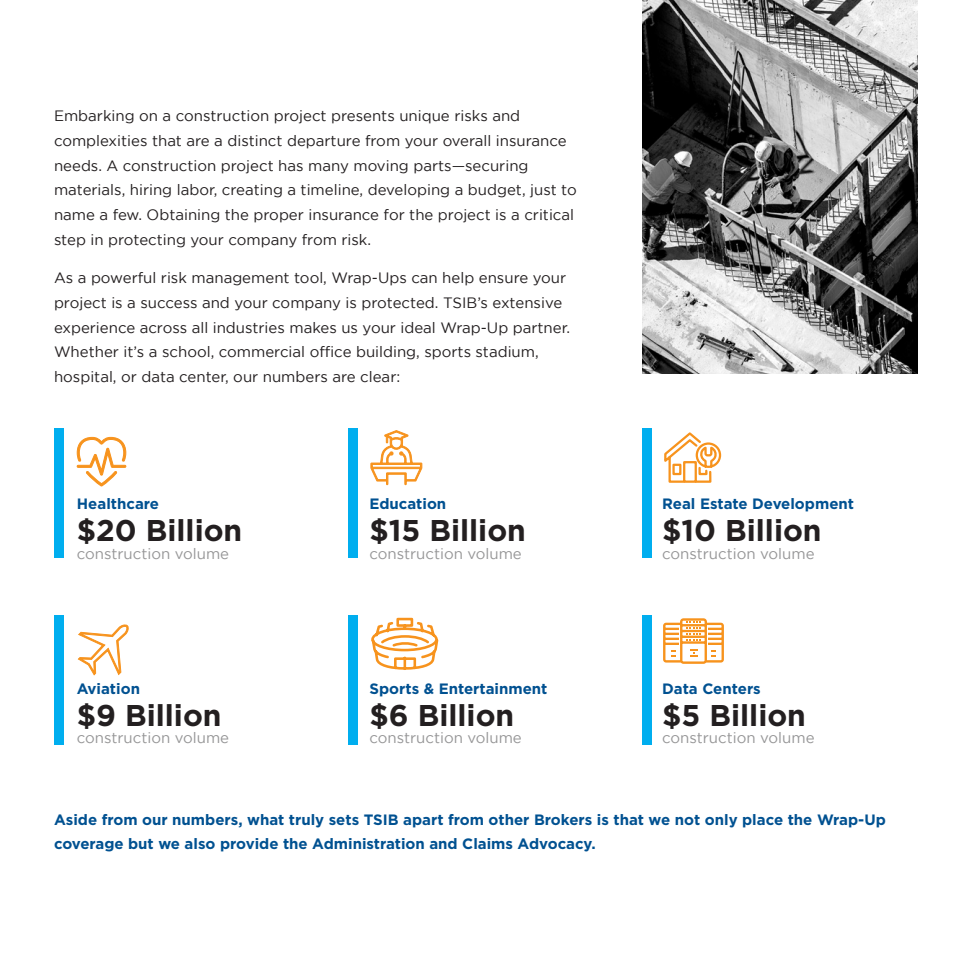
<style>
.page{position:relative;width:972px;height:972px;background:#fff}
.page>*{position:absolute;margin:0;border:0;box-sizing:border-box;transform-origin:0 0}
.t1{font:700 30px "Gotham";color:#231f20}
.t2{font:15px/24.8px "Gotham";color:#231f20}
.t3{font:700 15px/24.8px "Gotham";color:#005191}
.t4{font:15px "Gotham";color:#969697}
</style>
<div class="page">
<div style="left:54px;top:429px;width:10px;height:129px;background:#00aeef"></div>
<div style="left:54px;top:615px;width:10px;height:130px;background:#00aeef"></div>
<div style="left:348px;top:429px;width:10px;height:129px;background:#00aeef"></div>
<div style="left:348px;top:615px;width:10px;height:130px;background:#00aeef"></div>
<div style="left:643px;top:429px;width:9px;height:129px;background:#00aeef"></div>
<div style="left:643px;top:615px;width:9px;height:130px;background:#00aeef"></div>
<img style="left:643px;top:0;width:275px;height:374px">
<svg style="left:663px;top:618px;width:61px;height:46px"></svg>
<svg style="left:371px;top:617px;width:68px;height:53px"></svg>
<svg style="left:664px;top:432px;width:58px;height:51px"></svg>
<svg style="left:370px;top:430px;width:53px;height:56px"></svg>
<svg style="left:77px;top:624px;width:52px;height:52px"></svg>
<svg style="left:76px;top:436px;width:51px;height:51px"></svg>
<p class="t2" style="left:54px;top:103px;width:524px">Embarking on a construction project presents unique risks and complexities that are a distinct departure from your overall insurance needs. A construction project has many moving parts—securing materials, hiring labor, creating a timeline, developing a budget, just to name a few. Obtaining the proper insurance for the project is a critical step in protecting your company from risk.</p>
<p class="t2" style="left:54px;top:265px;width:518px">As a powerful risk management tool, Wrap-Ups can help ensure your project is a success and your company is protected. TSIB’s extensive experience across all industries makes us your ideal Wrap-Up partner.<br>Whether it’s a school, commercial office building, sports stadium, hospital, or data center, our numbers are clear:</p>
<p class="t3" style="left:77px;top:491px;width:84px">Healthcare</p>
<p class="t1" style="left:77px;top:513px;width:167px">$20 Billion</p>
<p class="t4" style="left:77px;top:545px;width:154px">construction volume</p>
<p class="t3" style="left:77px;top:676px;width:65px">Aviation</p>
<p class="t1" style="left:77px;top:698px;width:146px">$9 Billion</p>
<p class="t4" style="left:77px;top:730px;width:154px">construction volume</p>
<p class="t3" style="left:370px;top:491px;width:78px">Education</p>
<p class="t1" style="left:370px;top:513px;width:158px">$15 Billion</p>
<p class="t4" style="left:370px;top:545px;width:154px">construction volume</p>
<p class="t3" style="left:370px;top:676px;width:180px">Sports &amp; Entertainment</p>
<p class="t1" style="left:370px;top:698px;width:146px">$6 Billion</p>
<p class="t4" style="left:370px;top:730px;width:154px">construction volume</p>
<p class="t3" style="left:662px;top:491px;width:193px">Real Estate Development</p>
<p class="t1" style="left:662px;top:513px;width:161px">$10 Billion</p>
<p class="t4" style="left:662px;top:545px;width:154px">construction volume</p>
<p class="t3" style="left:662px;top:676px;width:100px">Data Centers</p>
<p class="t1" style="left:662px;top:698px;width:145px">$5 Billion</p>
<p class="t4" style="left:662px;top:730px;width:154px">construction volume</p>
<p class="t3" style="left:54px;top:807px;width:833px">Aside from our numbers, what truly sets TSIB apart from other Brokers is that we not only place the Wrap-Up coverage but we also provide the Administration and Claims Advocacy.</p>
</div>
